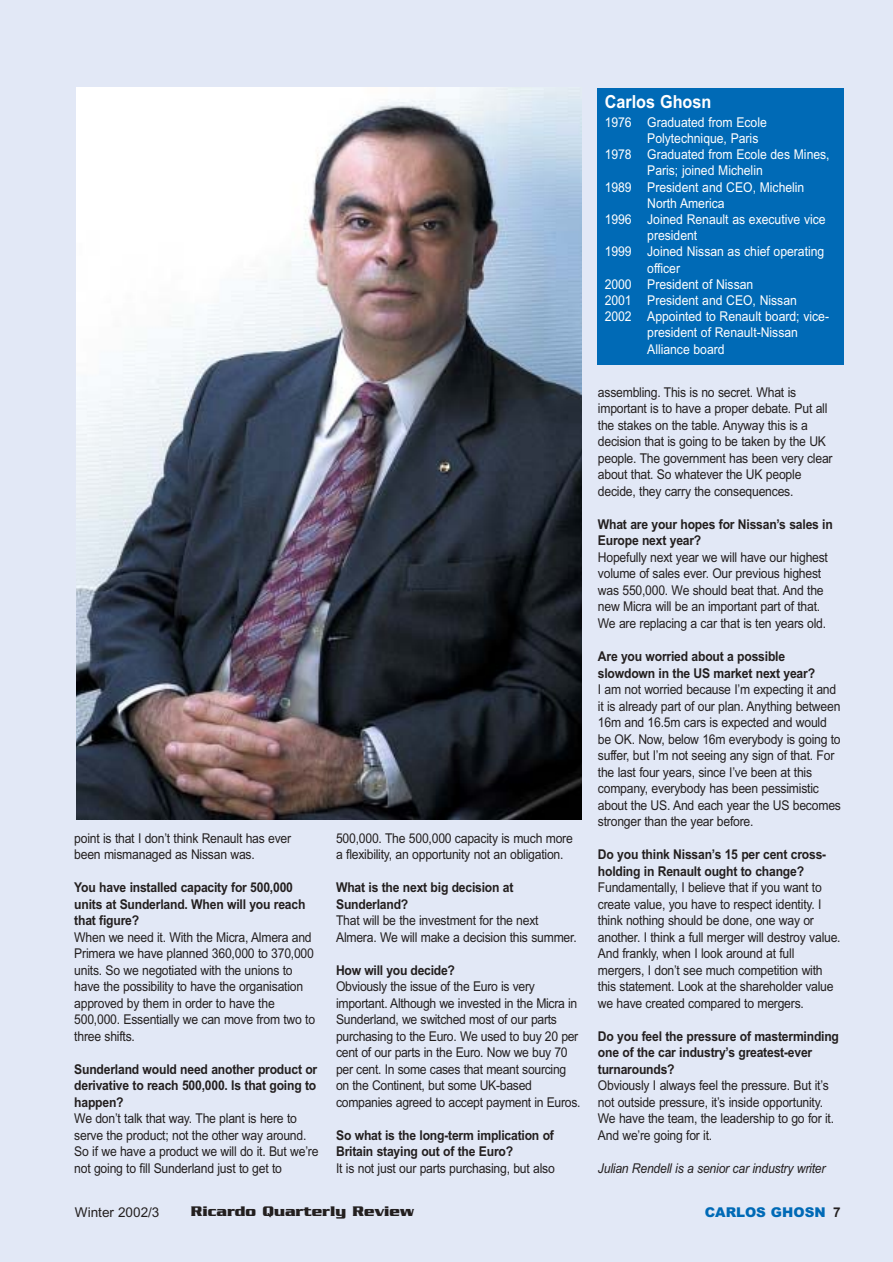
<style>
.page{position:relative;width:893px;height:1262px;background:#fff}
.page>*{position:absolute;margin:0;border:0;box-sizing:border-box;transform-origin:0 0}
.t1{font:700 18px "Arial";color:#fff;scale:.9 1}
.t2{font:700 15px "Serpentine";color:#231f1f}
.t3{font:13.5px/16.5px "Arial";letter-spacing:-.015em;color:#231f1f;scale:.9 1}
.t4{font:700 13.5px/16.5px "Arial";letter-spacing:-.015em;color:#231f1f;scale:.9 1}
.t5{font:13.5px "Arial";color:#fff;scale:.9 1}
.t6{font:italic 13.5px "Arial";letter-spacing:-.015em;color:#231f1f;scale:.9 1}
.t7{font:13.5px "Arial";letter-spacing:-.015em;color:#231f1f}
.t8{font:900 13.5px "Arial";color:#006ab6}
.s1{font-weight:700;color:#231f1f}
</style>
<div class="page">
<div style="left:0;top:0;width:892px;height:1262px;background:#e2e8f6"></div>
<div style="left:597px;top:88px;width:246px;height:276px;background:#006ab6"></div>
<img style="left:76px;top:88px;width:505px;height:732px">
<p class="t3" style="left:74px;top:831px;width:242px">point is that I don’t think Renault has ever been mismanaged as Nissan was.</p>
<p class="t4" style="left:74px;top:880px;width:258px">You have installed capacity for 500,000 units at Sunderland. When will you reach that figure?</p>
<p class="t3" style="left:74px;top:930px;width:269px">When we need it. With the Micra, Almera and Primera we have planned 360,000 to 370,000 units. So we negotiated with the unions to have the possibility to have the organisation approved by them in order to have the 500,000. Essentially we can move from two to three shifts.</p>
<p class="t4" style="left:74px;top:1062px;width:271px;text-align:justify">Sunderland would need another product or derivative to reach 500,000. Is that going to happen?</p>
<p class="t3" style="left:74px;top:1111px;width:273px">We don’t talk that way. The plant is here to serve the product; not the other way around.<br>So if we have a product we will do it. But we’re not going to fill Sunderland just to get to</p>
<p class="t3" style="left:336px;top:831px;width:264px">500,000. The 500,000 capacity is much more a flexibility, an opportunity not an obligation.</p>
<p class="t4" style="left:336px;top:880px;width:199px">What is the next big decision at<br>Sunderland?</p>
<p class="t3" style="left:336px;top:913px;width:269px">That will be the investment for the next<br>Almera. We will make a decision this summer.</p>
<p class="t4" style="left:336px;top:963px;width:133px">How will you decide?</p>
<p class="t3" style="left:336px;top:979px;width:273px">Obviously the issue of the Euro is very important. Although we invested in the Micra in Sunderland, we switched most of our parts purchasing to the Euro. We used to buy 20 per cent of our parts in the Euro. Now we buy 70 per cent. In some cases that meant sourcing on the Continent, but some UK-based companies agreed to accept payment in Euros.</p>
<p class="t4" style="left:336px;top:1128px;width:243px">So what is the long-term implication of<br>Britain staying out of the Euro?</p>
<p class="t3" style="left:336px;top:1161px;width:244px">It is not just our parts purchasing, but also</p>
<h1 class="t1" style="left:604px;top:96px;width:120px">Carlos Ghosn</h1>
<p class="t5" style="left:604px;top:117px;width:182px">1976 Graduated from Ecole</p>
<p class="t5" style="left:647px;top:133px;width:125px">Polytechnique, Paris</p>
<p class="t5" style="left:604px;top:149px;width:251px">1978 Graduated from Ecole des Mines,</p>
<p class="t5" style="left:647px;top:166px;width:130px">Paris; joined Michelin</p>
<p class="t5" style="left:604px;top:182px;width:223px">1989 President and CEO, Michelin</p>
<p class="t5" style="left:647px;top:198px;width:87px">North America</p>
<p class="t5" style="left:604px;top:214px;width:247px">1996 Joined Renault as executive vice</p>
<p class="t5" style="left:647px;top:230px;width:57px">president</p>
<p class="t5" style="left:604px;top:247px;width:245px">1999 Joined Nissan as chief operating</p>
<p class="t5" style="left:647px;top:263px;width:38px">officer</p>
<p class="t5" style="left:604px;top:279px;width:167px">2000 President of Nissan</p>
<p class="t5" style="left:604px;top:295px;width:215px">2001 President and CEO, Nissan</p>
<p class="t5" style="left:604px;top:311px;width:251px">2002 Appointed to Renault board; vice-</p>
<p class="t5" style="left:647px;top:328px;width:169px">president of Renault-Nissan</p>
<p class="t5" style="left:647px;top:344px;width:87px">Alliance board</p>
<p class="t3" style="left:598px;top:385px;width:262px">assembling. This is no secret. What is important is to have a proper debate. Put all the stakes on the table. Anyway this is a decision that is going to be taken by the UK people. The government has been very clear about that. So whatever the UK people decide, they carry the consequences.</p>
<p class="t4" style="left:598px;top:517px;width:262px">What are your hopes for Nissan’s sales in<br>Europe next year?</p>
<p class="t3" style="left:598px;top:550px;width:257px">Hopefully next year we will have our highest volume of sales ever. Our previous highest was 550,000. We should beat that. And the new Micra will be an important part of that.<br>We are replacing a car that is ten years old.</p>
<p class="t4" style="left:598px;top:649px;width:243px">Are you worried about a possible slowdown in the US market next year?</p>
<p class="t3" style="left:598px;top:682px;width:271px">I am not worried because I’m expecting it and it is already part of our plan. Anything between 16m and 16.5m cars is expected and would be OK. Now, below 16m everybody is going to suffer, but I’m not seeing any sign of that. For the last four years, since I’ve been at this company, everybody has been pessimistic about the US. And each year the US becomes stronger than the year before.</p>
<p class="t4" style="left:598px;top:847px;width:255px">Do you think Nissan’s 15 per cent cross&shy;holding in Renault ought to change?</p>
<p class="t3" style="left:598px;top:880px;width:271px">FundamentalIy, I believe that if you want to create value, you have to respect identity. I think nothing should be done, one way or another. I think a full merger will destroy value.<br>And frankly, when I look around at full mergers, I don’t see much competition with this statement. Look at the shareholder value we have created compared to mergers.</p>
<p class="t4" style="left:598px;top:1029px;width:269px">Do you feel the pressure of masterminding one of the car industry’s greatest-ever turnarounds?</p>
<p class="t3" style="left:598px;top:1078px;width:264px">Obviously I always feel the pressure. But it’s not outside pressure, it’s inside opportunity.<br>We have the team, the leadership to go for it.<br>And we’re going for it.</p>
<p class="t6" style="left:598px;top:1163px;width:254px">Julian Rendell is a senior car industry writer</p>
<p class="t7" style="left:75px;top:1206px;width:86px">Winter 2002/3</p>
<p class="t2" style="left:191px;top:1202px;width:225px">Ricardo Quarterly Review</p>
<p class="t8" style="left:704px;top:1206px;width:137px">CARLOS GHOSN <span class="s1">7</span></p>
</div>
